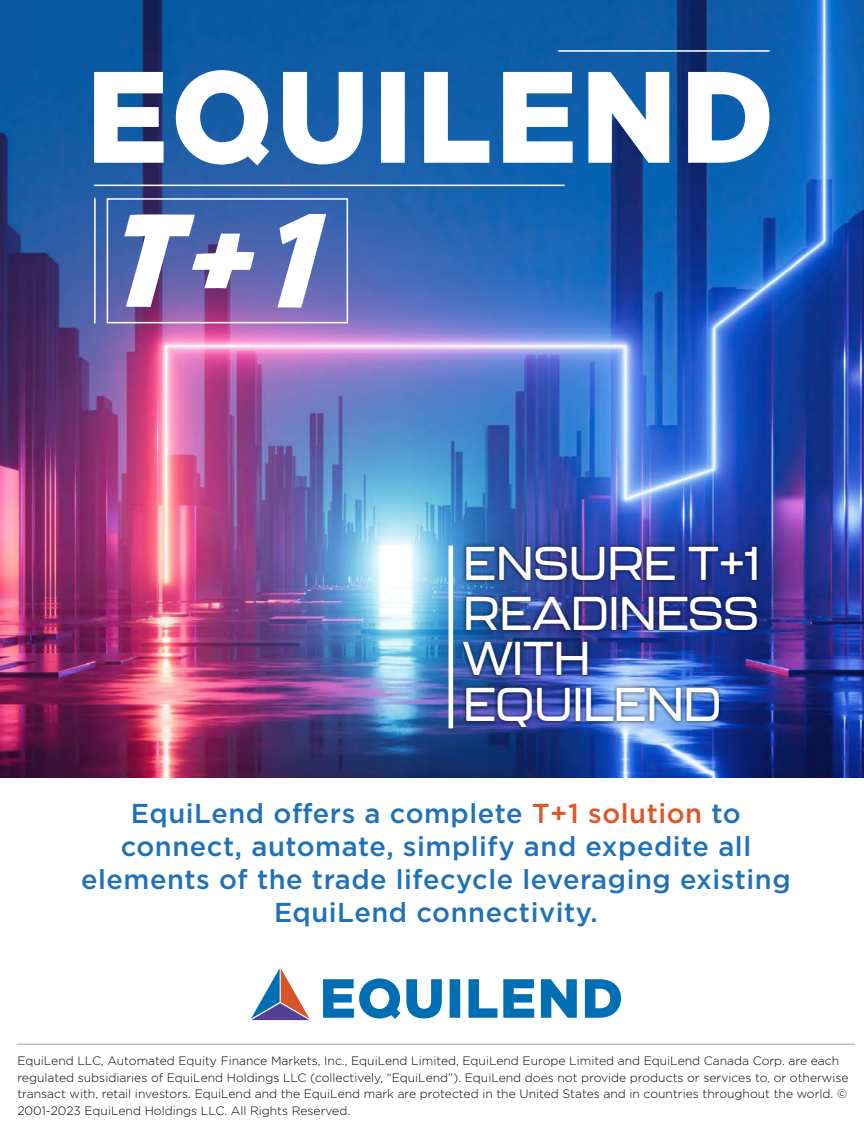
<style>
.page{position:relative;width:864px;height:1136px;background:#fff}
.page>*{position:absolute;margin:0;border:0;box-sizing:border-box;transform-origin:0 0}
.t1{font:500 46.95px/50.1px "Kallisto";color:#fff}
.t2{font:500 27.3px/32.7px "Gotham";letter-spacing:.02em;color:#1f72b9;text-align:center}
.t3{font:300 12.15px/16.6px "Gotham";color:#000}
.s1{color:#dd5626}
</style>
<div class="page">
<img style="left:0;top:0;width:863px;height:777px">
<div style="left:459px;top:541px;width:302px;height:190px;background:#000;opacity:.75"></div>
<div style="left:448px;top:545px;width:5px;height:183px;background:#fff"></div>
<svg style="left:94px;top:70px;width:675px;height:95px"></svg>
<div style="left:107px;top:198px;width:241px;height:125px;border:2px solid #fff"></div>
<svg style="left:124px;top:214px;width:202px;height:93px"></svg>
<hr style="left:94px;top:198px;width:2px;height:125px;background:#fff">
<hr style="left:558px;top:50px;width:211px;height:2px;background:#fff">
<hr style="left:94px;top:184px;width:470px;height:2px;background:#fff">
<hr style="left:17px;top:1043px;width:837px;height:1px;background:#a0a0a2">
<svg style="left:323px;top:978px;width:297px;height:40px"></svg>
<svg style="left:251px;top:968px;width:58px;height:51px"></svg>
<h1 class="t1" style="left:463px;top:537px;width:297px">ENSURE T+1<br>READINESS</h1>
<h1 class="t1" style="left:463px;top:635px;width:259px;line-height:45.5px">WITH<br>EQUILEND</h1>
<h2 class="t2" style="left:81px;top:796px;width:710px">EquiLend offers a complete <span class="s1">T+1 solution</span> to connect, automate, simplify and expedite all elements of the trade lifecycle leveraging existing EquiLend connectivity.</h2>
<p class="t3" style="left:17px;top:1051px;width:832px">EquiLend LLC, Automated Equity Finance Markets, Inc., EquiLend Limited, EquiLend Europe Limited and EquiLend Canada Corp. are each regulated subsidiaries of EquiLend Holdings LLC (collectively, “EquiLend”). EquiLend does not provide products or services to, or otherwise transact with, retail investors. EquiLend and the EquiLend mark are protected in the United States and in countries throughout the world. © 2001-2023 EquiLend Holdings LLC. All Rights Reserved.</p>
</div>
